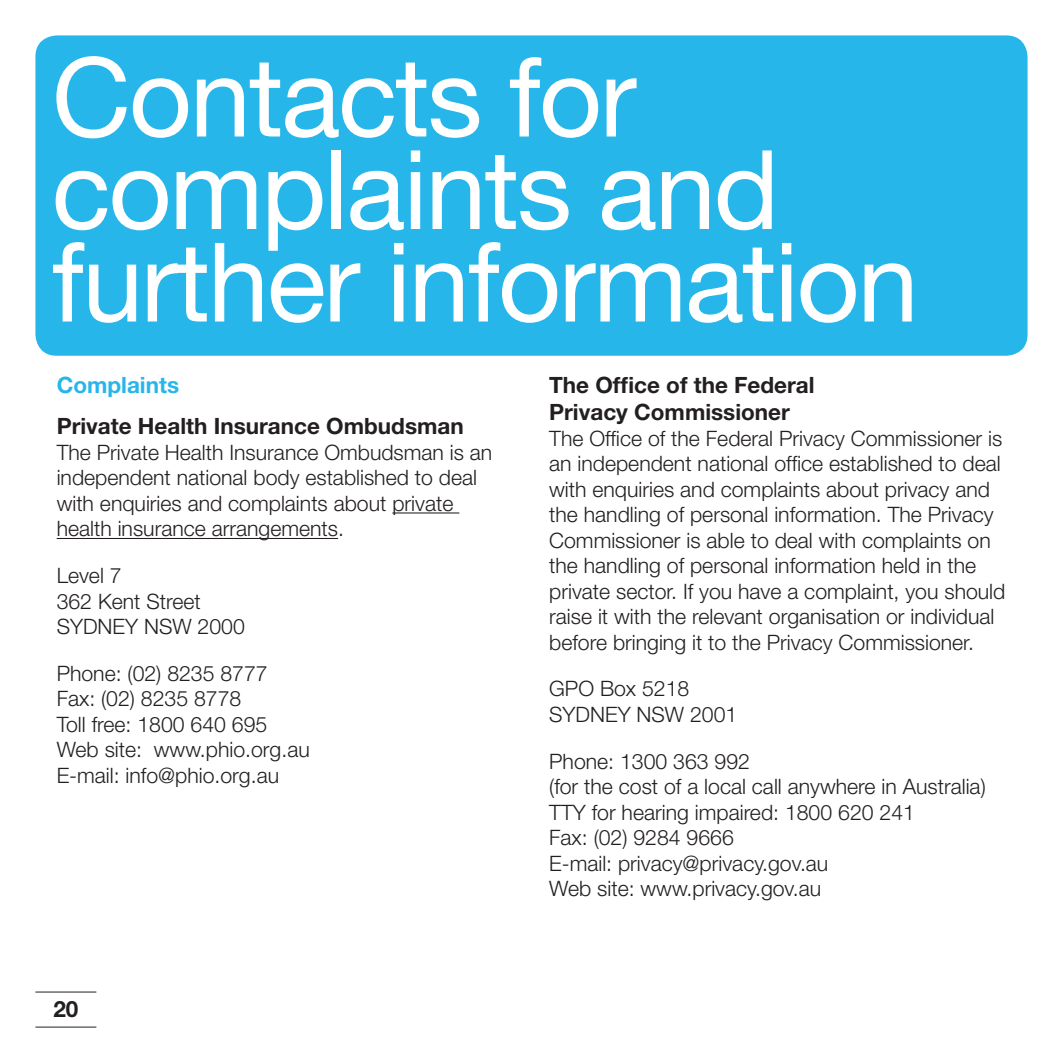
<style>
.page{position:relative;width:1063px;height:1063px;background:#fff}
.page>*{position:absolute;margin:0;border:0;box-sizing:border-box;transform-origin:0 0}
.t1{font:110px/92.5px "Helvetica Neue";letter-spacing:-.02em;color:#fff}
.t2{font:700 22.5px/27px "Helvetica Neue";color:#231f20}
.t3{font:700 22.5px "Helvetica Neue";color:#26b6ea}
.t4{font:300 21.25px/25.5px "Helvetica Neue";color:#231f20}
</style>
<div class="page">
<hr style="left:35px;top:992px;width:61px;height:1px;background:#231f20">
<hr style="left:35px;top:1027px;width:61px;height:1px;background:#231f20">
<hr style="left:392px;top:512px;width:67px;height:2px;background:#231f20">
<hr style="left:57px;top:538px;width:281px;height:1px;background:#231f20">
<div style="left:35px;top:35px;width:993px;height:321px;background:#26b6ea;border-radius:21px"></div>
<h1 class="t1" style="left:52px;top:49px;width:869px">Contacts for complaints and further information</h1>
<p class="t3" style="left:57px;top:371px;width:124px">Complaints</p>
<p class="t2" style="left:57px;top:412px;width:409px">Private Health Insurance Ombudsman</p>
<p class="t4" style="left:57px;top:439px;width:437px">The Private Health Insurance Ombudsman is an independent national body established to deal with enquiries and complaints about private health insurance arrangements.</p>
<p class="t4" style="left:57px;top:562px;width:190px">Level 7<br>362 Kent Street<br>SYDNEY NSW 2000</p>
<p class="t4" style="left:57px;top:660px;width:255px">Phone: (02) 8235 8777<br>Fax: (02) 8235 8778<br>Toll free: 1800 640 695<br>Web site: www.phio.org.au<br>E-mail: info@phio.org.au</p>
<p class="t2" style="left:53px;top:995px;width:27px">20</p>
<p class="t2" style="left:549px;top:371px;width:267px">The Office of the Federal<br>Privacy Commissioner</p>
<p class="t4" style="left:549px;top:425px;width:458px">The Office of the Federal Privacy Commissioner is an independent national office established to deal with enquiries and complaints about privacy and the handling of personal information. The Privacy Commissioner is able to deal with complaints on the handling of personal information held in the private sector. If you have a complaint, you should raise it with the relevant organisation or individual before bringing it to the Privacy Commissioner.</p>
<p class="t4" style="left:549px;top:676px;width:142px">GPO Box 5218<br>Sydney</p>
<p class="t4" style="left:637px;top:701px;width:102px">NSW 2001</p>
<p class="t4" style="left:549px;top:748px;width:438px">Phone: 1300 363 992<br>(for the cost of a local call anywhere in Australia)<br>TTY for hearing impaired: 1800 620 241<br>Fax: (02) 9284 9666<br>E-mail: privacy@privacy.gov.au<br>Web site: www.privacy.gov.au</p>
</div>
